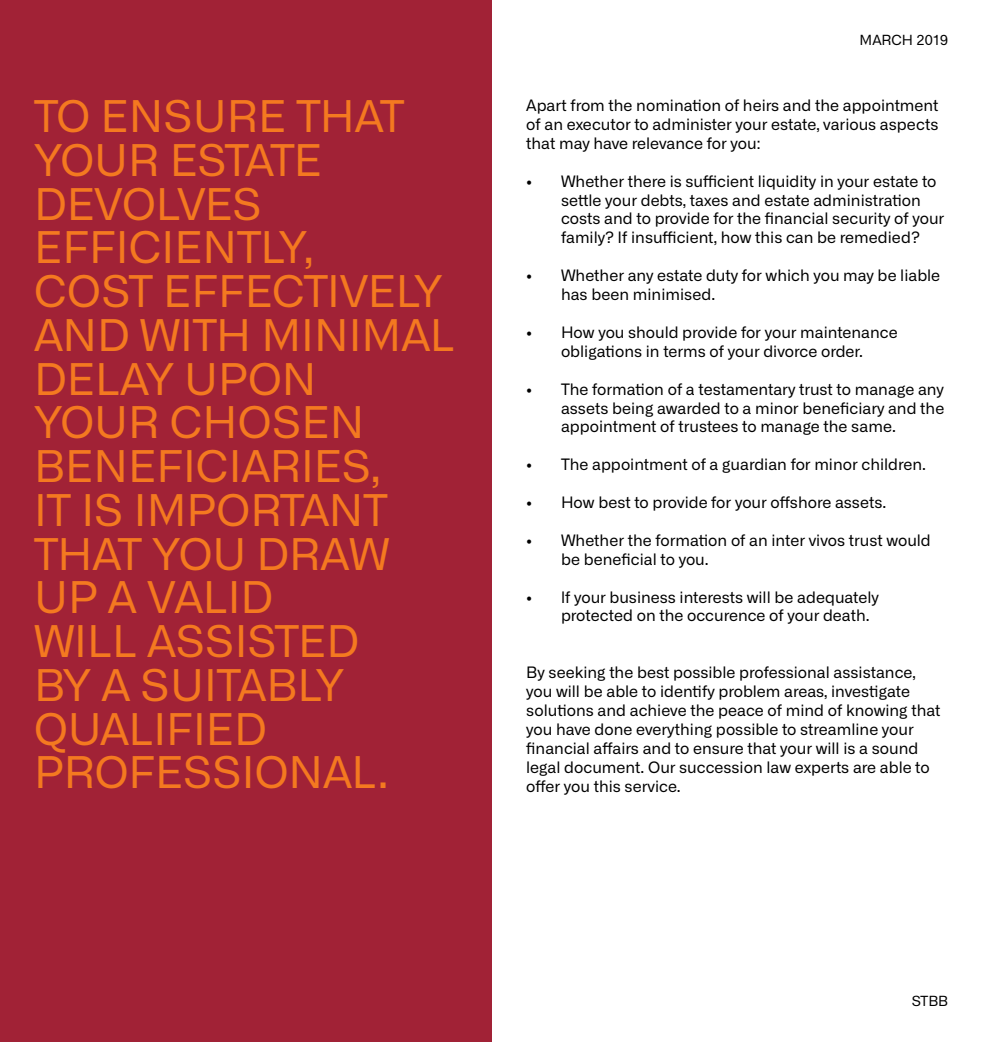
<style>
.page{position:relative;width:983px;height:1042px;background:#fff}
.page>*{position:absolute;margin:0;border:0;box-sizing:border-box;transform-origin:0 0}
.t1{font:43.75px/43.8px "Alliance No.1";color:#f47920}
.t2{font:15.75px/18.9px "Alliance No.1";color:#000}
.t3{font:14px "Alliance No.1";color:#000}
</style>
<div class="page">
<div style="left:0;top:0;width:491px;height:1042px;background:#a12236"></div>
<p class="t3" style="left:859px;top:32px;width:90px">MARCH 2019</p>
<h1 class="t1" style="left:34px;top:94px;width:422px">TO ENSURE THAT<br>YOUR ESTATE<br>DEVOLVES<br>EFFICIENTLY,<br>COST EFFECTIVELY<br>AND WITH MINIMAL<br>DELAY UPON<br>YOUR CHOSEN<br>BENEFICIARIES,<br>IT IS IMPORTANT<br>THAT YOU DRAW<br>UP A VALID<br>WILL ASSISTED<br>BY A SUITABLY<br>QUALIFIED<br>PROFESSIONAL.</h1>
<p class="t2" style="left:526px;top:96px;width:413px;text-align:justify">Apart from the nomination of heirs and the appointment of an executor to administer your estate, various aspects that may have relevance for you:</p>
<p class="t2" style="left:561px;top:171px;width:384px;text-indent:-35px">• Whether there is sufficient liquidity in your estate to settle your debts, taxes and estate administration costs and to provide for the financial security of your family? If insufficient, how this can be remedied?</p>
<p class="t2" style="left:561px;top:266px;width:380px;text-indent:-35px">• Whether any estate duty for which you may be liable has been minimised.</p>
<p class="t2" style="left:526px;top:323px;width:373px;text-align:center">• How you should provide for your maintenance obligations in terms of your divorce order.</p>
<p class="t2" style="left:561px;top:379px;width:385px;text-align:justify;text-indent:-35px">• The formation of a testamentary trust to manage any assets being awarded to a minor beneficiary and the appointment of trustees to manage the same.</p>
<p class="t2" style="left:526px;top:455px;width:401px">• The appointment of a guardian for minor children.</p>
<p class="t2" style="left:526px;top:493px;width:361px">• How best to provide for your offshore assets.</p>
<p class="t2" style="left:561px;top:531px;width:371px;text-indent:-35px">• Whether the formation of an inter vivos trust would be beneficial to you.</p>
<p class="t2" style="left:561px;top:587px;width:319px;text-indent:-35px">• lf your business interests will be adequately protected on the occurence of your death.</p>
<p class="t2" style="left:526px;top:663px;width:415px">By seeking the best possible professional assistance, you will be able to identify problem areas, investigate solutions and achieve the peace of mind of knowing that you have done everything possible to streamline your financial affairs and to ensure that your will is a sound legal document. Our succession law experts are able to offer you this service.</p>
<p class="t3" style="left:911px;top:992px;width:38px">STBB</p>
</div>
